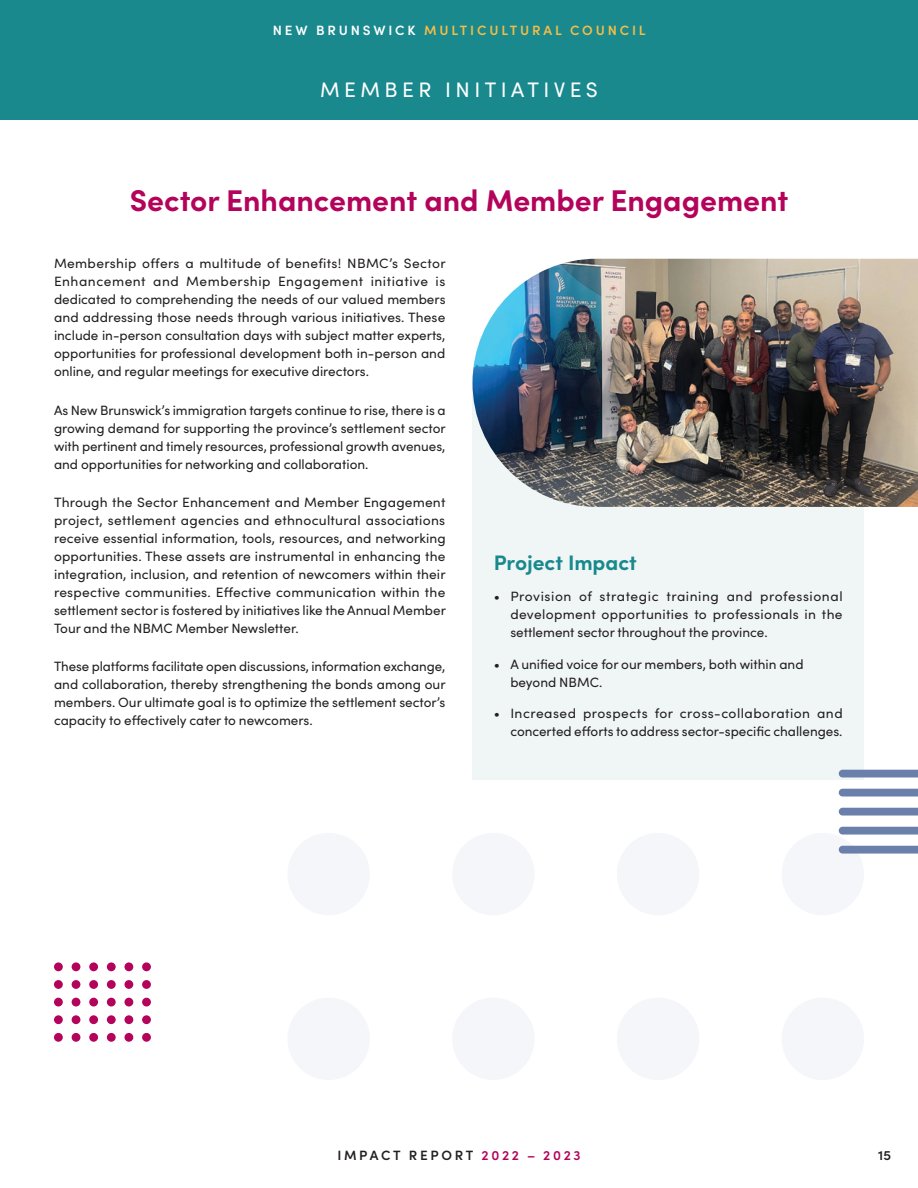
<style>
.page{position:relative;width:918px;height:1188px;background:#fff}
.page>*{position:absolute;margin:0;border:0;box-sizing:border-box;transform-origin:0 0}
.t1{font:700 30px "Sofia Pro";color:#b4035b}
.t2{font:21px "Sofia Pro";letter-spacing:.21em;color:#fff}
.t3{font:700 21px "Sofia Pro";color:#19898e}
.t4{font:13.5px/18px "Sofia Pro";color:#231f20;text-align:justify}
.t5{font:600 13.5px "Sofia Pro";letter-spacing:.21em;color:#f6bd46}
.t6{font:600 13.5px "Sofia Pro";letter-spacing:.2em;color:#231f20}
.s1{color:#fff}
.s2{color:#b4035b}
</style>
<div class="page">
<div style="left:782px;top:833px;width:82px;height:82px;background:#f5f6f9;border-radius:50%"></div>
<div style="left:782px;top:998px;width:82px;height:82px;background:#f5f6f9;border-radius:50%"></div>
<div style="left:617px;top:833px;width:82px;height:82px;background:#f5f6f9;border-radius:50%"></div>
<div style="left:617px;top:998px;width:82px;height:82px;background:#f5f6f9;border-radius:50%"></div>
<div style="left:452px;top:833px;width:83px;height:82px;background:#f5f6f9;border-radius:50%"></div>
<div style="left:452px;top:998px;width:83px;height:82px;background:#f5f6f9;border-radius:50%"></div>
<div style="left:287px;top:833px;width:83px;height:82px;background:#f5f6f9;border-radius:50%"></div>
<div style="left:287px;top:998px;width:83px;height:82px;background:#f5f6f9;border-radius:50%"></div>
<div style="left:0;top:0;width:918px;height:119px;background:#19898e"></div>
<div style="left:472px;top:383px;width:392px;height:397px;background:#f0f6f6"></div>
<img style="left:472px;top:259px;width:446px;height:248px">
<div style="left:124px;top:962px;width:9px;height:9px;background:#b4035b;border-radius:50%"></div>
<div style="left:124px;top:980px;width:9px;height:9px;background:#b4035b;border-radius:50%"></div>
<div style="left:124px;top:998px;width:9px;height:9px;background:#b4035b;border-radius:50%"></div>
<div style="left:124px;top:1015px;width:9px;height:9px;background:#b4035b;border-radius:50%"></div>
<div style="left:124px;top:1033px;width:9px;height:9px;background:#b4035b;border-radius:50%"></div>
<div style="left:107px;top:962px;width:9px;height:9px;background:#b4035b;border-radius:50%"></div>
<div style="left:107px;top:980px;width:9px;height:9px;background:#b4035b;border-radius:50%"></div>
<div style="left:107px;top:998px;width:9px;height:9px;background:#b4035b;border-radius:50%"></div>
<div style="left:107px;top:1015px;width:9px;height:9px;background:#b4035b;border-radius:50%"></div>
<div style="left:107px;top:1033px;width:9px;height:9px;background:#b4035b;border-radius:50%"></div>
<div style="left:142px;top:962px;width:9px;height:9px;background:#b4035b;border-radius:50%"></div>
<div style="left:142px;top:980px;width:9px;height:9px;background:#b4035b;border-radius:50%"></div>
<div style="left:142px;top:998px;width:9px;height:9px;background:#b4035b;border-radius:50%"></div>
<div style="left:142px;top:1015px;width:9px;height:9px;background:#b4035b;border-radius:50%"></div>
<div style="left:142px;top:1033px;width:9px;height:9px;background:#b4035b;border-radius:50%"></div>
<div style="left:89px;top:962px;width:9px;height:9px;background:#b4035b;border-radius:50%"></div>
<div style="left:89px;top:980px;width:9px;height:9px;background:#b4035b;border-radius:50%"></div>
<div style="left:89px;top:998px;width:9px;height:9px;background:#b4035b;border-radius:50%"></div>
<div style="left:89px;top:1015px;width:9px;height:9px;background:#b4035b;border-radius:50%"></div>
<div style="left:89px;top:1033px;width:9px;height:9px;background:#b4035b;border-radius:50%"></div>
<div style="left:72px;top:962px;width:8px;height:9px;background:#b4035b;border-radius:50%"></div>
<div style="left:72px;top:980px;width:8px;height:9px;background:#b4035b;border-radius:50%"></div>
<div style="left:72px;top:998px;width:8px;height:9px;background:#b4035b;border-radius:50%"></div>
<div style="left:72px;top:1015px;width:8px;height:9px;background:#b4035b;border-radius:50%"></div>
<div style="left:72px;top:1033px;width:8px;height:9px;background:#b4035b;border-radius:50%"></div>
<div style="left:54px;top:962px;width:9px;height:9px;background:#b4035b;border-radius:50%"></div>
<div style="left:54px;top:980px;width:9px;height:9px;background:#b4035b;border-radius:50%"></div>
<div style="left:54px;top:998px;width:9px;height:9px;background:#b4035b;border-radius:50%"></div>
<div style="left:54px;top:1015px;width:9px;height:9px;background:#b4035b;border-radius:50%"></div>
<div style="left:54px;top:1033px;width:9px;height:9px;background:#b4035b;border-radius:50%"></div>
<svg style="left:839px;top:827px;width:79px;height:8px"></svg>
<svg style="left:839px;top:808px;width:79px;height:8px"></svg>
<svg style="left:839px;top:789px;width:79px;height:8px"></svg>
<svg style="left:839px;top:770px;width:79px;height:7px"></svg>
<svg style="left:839px;top:846px;width:79px;height:8px"></svg>
<p class="t5" style="left:273px;top:20px;width:374px"><span class="s1">NEW BRUNSWICK</span> MULTICULTURAL COUNCIL</p>
<p class="t2" style="left:320px;top:74px;width:279px">MEMBER INITIATIVES</p>
<p class="t1" style="left:130px;top:177px;width:660px">Sector Enhancement and Member Engagement</p>
<p class="t4" style="left:54px;top:254px;width:393px">Membership offers a multitude of benefits! NBMC’s Sector Enhancement and Membership Engagement initiative is dedicated to comprehending the needs of our valued members and addressing those needs through various initiatives. These include in-person consultation days with subject matter experts, opportunities for professional development both in-person and online, and regular meetings for executive directors.</p>
<p class="t4" style="left:54px;top:400px;width:393px">As New Brunswick’s immigration targets continue to rise, there is a growing demand for supporting the province’s settlement sector with pertinent and timely resources, professional growth avenues, and opportunities for networking and collaboration.</p>
<p class="t4" style="left:54px;top:492px;width:393px">Through the Sector Enhancement and Member Engagement project, settlement agencies and ethnocultural associations receive essential information, tools, resources, and networking opportunities. These assets are instrumental in enhancing the integration, inclusion, and retention of newcomers within their respective communities. Effective communication within the settlement sector is fostered by initiatives like the Annual Member Tour and the NBMC Member Newsletter.</p>
<p class="t4" style="left:54px;top:657px;width:393px">These platforms facilitate open discussions, information exchange, and collaboration, thereby strengthening the bonds among our members. Our ultimate goal is to optimize the settlement sector’s capacity to effectively cater to newcomers.</p>
<p class="t3" style="left:494px;top:546px;width:145px">Project Impact</p>
<p class="t4" style="left:510px;top:587px;width:334px;text-indent:-16px">• Provision of strategic training and professional development opportunities to professionals in the settlement sector throughout the province.</p>
<p class="t4" style="left:510px;top:654px;width:295px;text-indent:-16px">• A unified voice for our members, both within and beyond NBMC.</p>
<p class="t4" style="left:494px;top:704px;width:350px;text-align:right">• Increased prospects for cross-collaboration and concerted efforts to address sector-specific challenges.</p>
<p class="t6" style="left:337px;top:1145px;width:245px">IMPACT REPORT <span class="s2">2022 – 2023</span></p>
<p class="t6" style="left:878px;top:1145px;width:14px">15</p>
</div>
